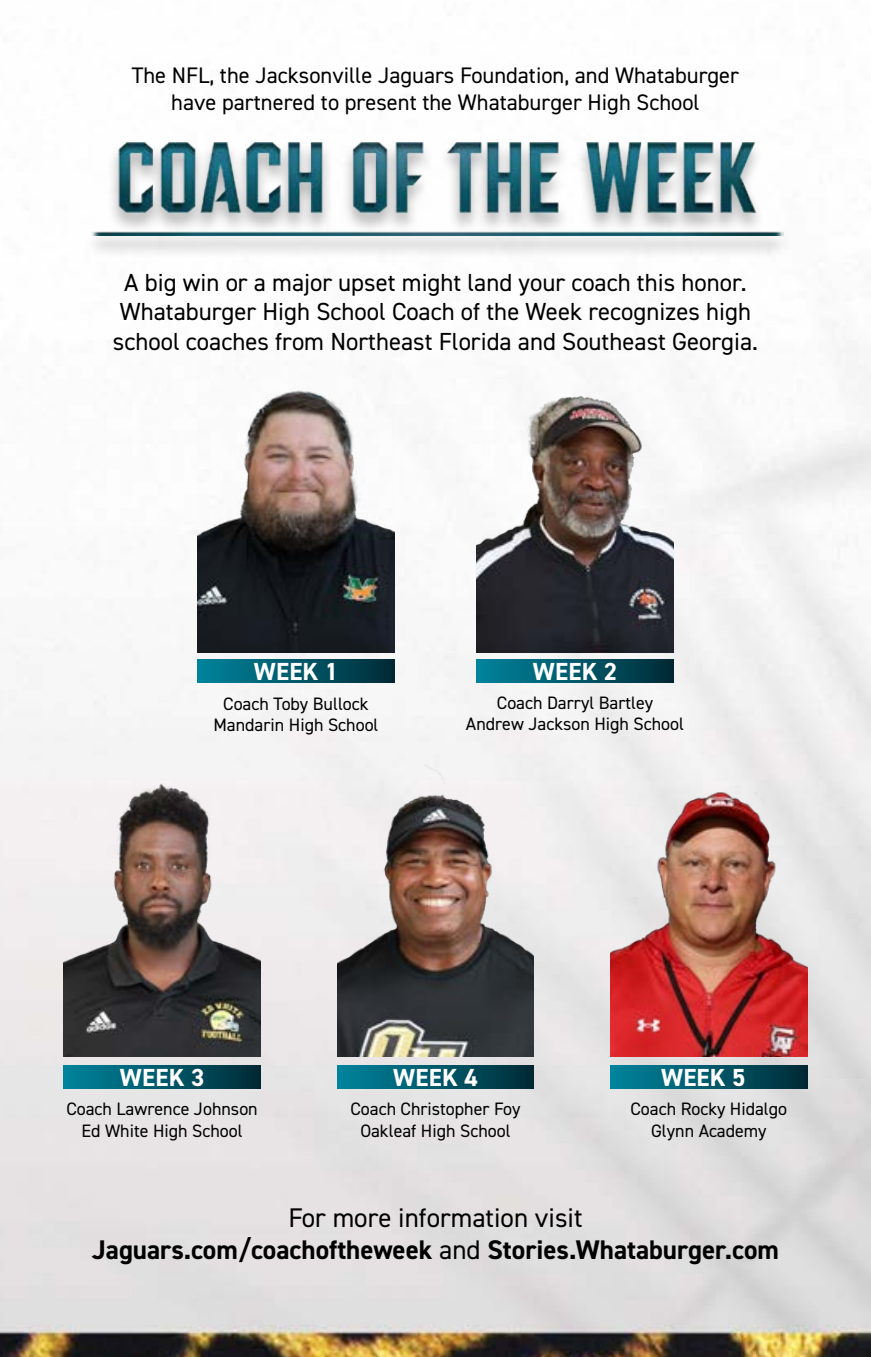
<style>
.page{position:relative;width:871px;height:1357px;background:#fff}
.page>*{position:absolute;margin:0;border:0;box-sizing:border-box;transform-origin:0 0}
.t1{font:700 27px/32.4px "DIN2014";color:#000;text-align:center}
.t2{font:24.75px/29.7px "DIN2014";color:#000;text-align:center}
.t3{font:700 24.75px "DIN2014";letter-spacing:.01em;color:#fff}
.t4{font:22.5px/27px "DIN2014";color:#000;text-align:center}
.t5{font:18px/21.6px "DIN2014";color:#000;text-align:center}
.s1{font-weight:400}
</style>
<div class="page">
<img style="left:0;top:347px;width:871px;height:1010px">
<div style="left:83px;top:140px;width:708px;height:118px;background:#000;opacity:.3"></div>
<img style="left:88px;top:142px;width:695px;height:94px">
<img style="left:477px;top:369px;width:196px;height:284px">
<img style="left:198px;top:361px;width:196px;height:292px">
<div style="left:198px;top:659px;width:196px;height:24px;background:linear-gradient(to right,#00859d,#002c37)"></div>
<div style="left:477px;top:659px;width:196px;height:24px;background:linear-gradient(to right,#00859d,#002c38)"></div>
<img style="left:64px;top:764px;width:196px;height:292px">
<div style="left:64px;top:1065px;width:196px;height:23px;background:linear-gradient(to right,#00859d,#002d38)"></div>
<img style="left:337px;top:764px;width:197px;height:292px">
<div style="left:337px;top:1065px;width:197px;height:23px;background:linear-gradient(to right,#00859d,#002c37)"></div>
<img style="left:610px;top:764px;width:197px;height:292px">
<div style="left:610px;top:1065px;width:197px;height:23px;background:linear-gradient(to right,#00859d,#002c37)"></div>
<p class="t4" style="left:132px;top:61px;width:609px">The NFL, the Jacksonville Jaguars Foundation, and Whataburger have partnered to present the Whataburger High School</p>
<h2 class="t2" style="left:113px;top:267px;width:647px">A big win or a major upset might land your coach this honor.<br>Whataburger High School Coach of the Week recognizes high school coaches from Northeast Florida and Southeast Georgia.</h2>
<h2 class="t3" style="left:254px;top:655px;width:86px">WEEK 1</h2>
<h2 class="t3" style="left:533px;top:655px;width:86px">WEEK 2</h2>
<p class="t5" style="left:213px;top:692px;width:167px">Coach Toby Bullock<br>Mandarin High School</p>
<p class="t5" style="left:466px;top:691px;width:220px">Coach Darryl Bartley<br>Andrew Jackson High School</p>
<h2 class="t3" style="left:120px;top:1060px;width:86px">WEEK 3</h2>
<p class="t5" style="left:66px;top:1098px;width:193px">Coach Lawrence Johnson<br>Ed White High School</p>
<h2 class="t3" style="left:393px;top:1060px;width:86px">WEEK 4</h2>
<p class="t5" style="left:350px;top:1098px;width:171px">Coach Christopher Foy<br>Oakleaf High School</p>
<h2 class="t3" style="left:661px;top:1060px;width:86px">WEEK 5</h2>
<p class="t5" style="left:630px;top:1098px;width:158px">Coach Rocky Hidalgo<br>Glynn Academy</p>
<h1 class="t1" style="left:92px;top:1201px;width:688px"><span class="s1">For more information visit<br></span>Jaguars.com/coachoftheweek <span class="s1">and</span> Stories.Whataburger.com</h1>
</div>
